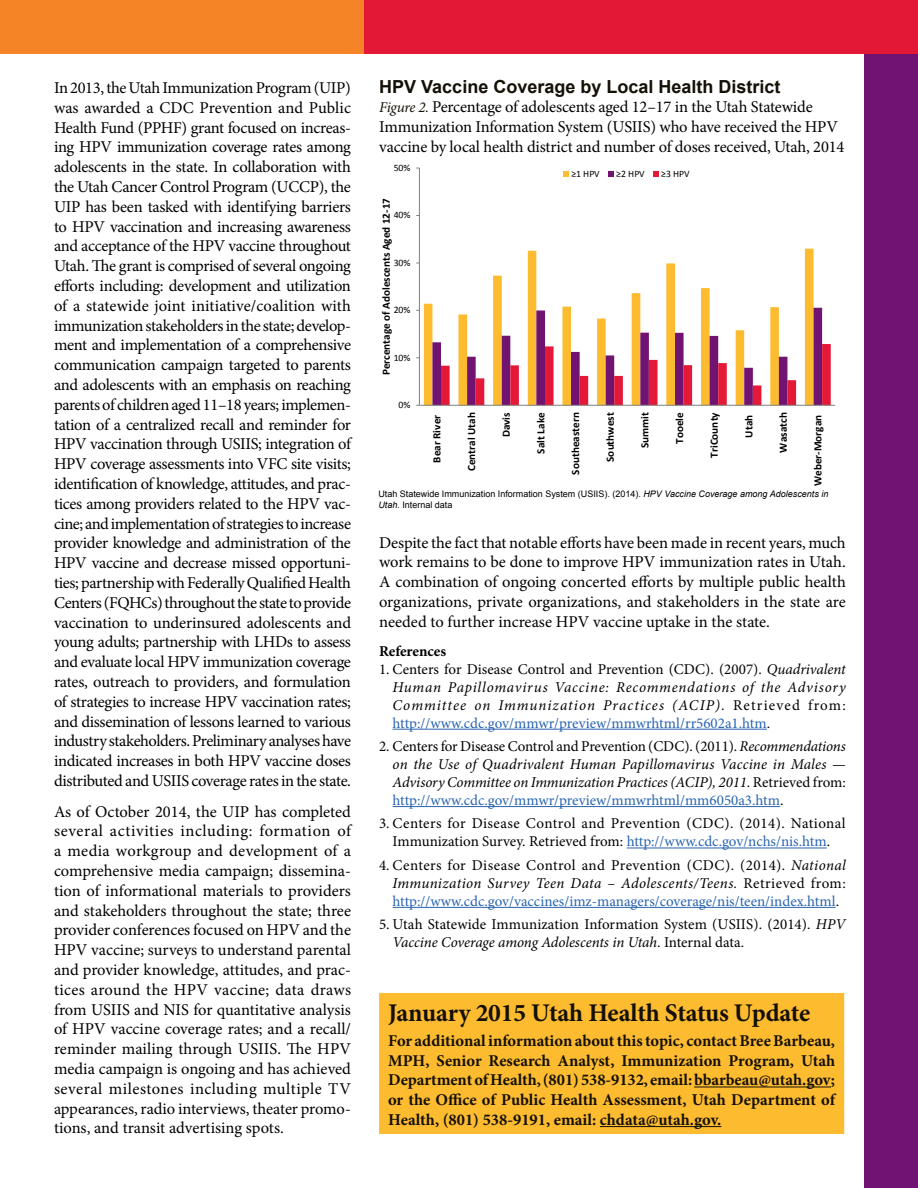
<style>
.page{position:relative;width:918px;height:1188px;background:#fff}
.page>*{position:absolute;margin:0;border:0;box-sizing:border-box;transform-origin:0 0}
.t1{font:700 25.5px "Minion Pro";letter-spacing:-.01em;color:#141006}
.t2{font:700 18px "Arial";color:#141006}
.t3{font:16.5px/19.8px "Minion Pro";letter-spacing:-.01em;color:#000;text-align:justify}
.t4{font:700 16.5px/19.8px "Minion Pro";color:#141006;text-align:justify}
.t5{font:italic 15px/18px "Minion Pro";letter-spacing:.02em;color:#000;text-align:justify}
.t6{font:15px/18px "Minion Pro";letter-spacing:.005em;color:#000;text-align:center}
.t7{font:15px/18px "Minion Pro";color:#2964b0;text-align:justify}
.t8{font:700 15px "Minion Pro";letter-spacing:-.005em;color:#000}
.t9{font:700 11.1px "Calibri";color:#000}
.t10{font:9.75px "Calibri";letter-spacing:-.005em;color:#000}
.t11{font:9px/10.8px "Arial";color:#000}
.s1{font-style:italic;font-size:15px;color:#141006}
.s2{font-style:italic}
.s3{font-style:normal}
.s4{font-style:normal;color:#2964b0}
.s5{color:#2964b0}
.s6{color:#000}
.s7{font-style:italic;color:#000}
</style>
<div class="page">
<div style="left:864px;top:53px;width:54px;height:1135px;background:#711471"></div>
<div style="left:358px;top:0;width:560px;height:54px;background:#e31837"></div>
<div style="left:0;top:0;width:363px;height:54px;background:#f58427"></div>
<div style="left:380px;top:994px;width:463px;height:139px;background:#fdbb30"></div>
<hr style="left:694px;top:1087px;width:137px;height:1px;background:#141006">
<hr style="left:600px;top:1126px;width:121px;height:1px;background:#141006">
<div style="left:379px;top:993px;width:465px;height:141px;border:2px solid #fdbb30"></div>
<hr style="left:393px;top:729px;width:374px;height:1px;background:#2964b0">
<hr style="left:393px;top:806px;width:387px;height:1px;background:#2964b0">
<hr style="left:627px;top:848px;width:200px;height:1px;background:#2964b0">
<hr style="left:393px;top:907px;width:443px;height:1px;background:#2964b0">
<svg style="left:424px;top:249px;width:390px;height:156px"></svg>
<svg style="left:432px;top:308px;width:399px;height:97px"></svg>
<hr style="left:419px;top:168px;width:1px;height:237px;background:#7f7f7f">
<hr style="left:419px;top:405px;width:416px;height:1px;background:#7f7f7f">
<svg style="left:564px;top:171px;width:5px;height:6px"></svg>
<svg style="left:609px;top:171px;width:5px;height:6px"></svg>
<svg style="left:654px;top:171px;width:5px;height:6px"></svg>
<p class="t3" style="left:54px;top:78px;width:299px">In 2013, the Utah Immunization Program (UIP) was awarded a CDC Prevention and Public Health Fund (PPHF) grant focused on increas&shy;ing HPV immunization coverage rates among adolescents in the state. In collaboration with the Utah Cancer Control Program (UCCP), the UIP has been tasked with identifying barriers to HPV vaccination and increasing awareness and acceptance of the HPV vaccine throughout Utah. The grant is comprised of several ongoing efforts including: development and utilization of a statewide joint initiative/coalition with immunization stakeholders in the state; develop&shy;ment and implementation of a comprehensive communication campaign targeted to parents and adolescents with an emphasis on reaching parents of children aged 11–18 years; implemen&shy;tation of a centralized recall and reminder for HPV vaccination through USIIS; integration of HPV coverage assessments into VFC site visits; identification of knowledge, attitudes, and prac&shy;tices among providers related to the HPV vac&shy;cine; and implementation of strategies to increase provider knowledge and administration of the HPV vaccine and decrease missed opportuni&shy;ties; partnership with Federally Qualified Health Centers (FQHCs) throughout the state to provide vaccination to underinsured adolescents and young adults; partnership with LHDs to assess and evaluate local HPV immunization coverage rates, outreach to providers, and formulation of strategies to increase HPV vaccination rates; and dissemination of lessons learned to various industry stakeholders. Preliminary analyses have indicated increases in both HPV vaccine doses distributed and USIIS coverage rates in the state.</p>
<p class="t3" style="left:54px;top:802px;width:299px">As of October 2014, the UIP has completed several activities including: formation of a media workgroup and development of a comprehensive media campaign; dissemina&shy;tion of informational materials to providers and stakeholders throughout the state; three provider conferences focused on HPV and the HPV vaccine; surveys to understand parental and provider knowledge, attitudes, and prac&shy;tices around the HPV vaccine; data draws from USIIS and NIS for quantitative analysis of HPV vaccine coverage rates; and a recall/ reminder mailing through USIIS. The HPV media campaign is ongoing and has achieved several milestones including multiple TV appearances, radio interviews, theater promo&shy;tions, and transit advertising spots.</p>
<p class="t2" style="left:379px;top:74px;width:403px">HPV Vaccine Coverage by Local Health District</p>
<p class="t3" style="left:379px;top:97px;width:467px;text-align:left"><span class="s1">Figure 2.</span> Percentage of adolescents aged 12–17 in the Utah Statewide<br>Immunization Information System (USIIS) who have received the HPV vaccine by local health district and number of doses received, Utah, 2014</p>
<p class="t10" style="left:394px;top:161px;width:18px">50%</p>
<p class="t9" style="left:379px;top:375px;width:178px;rotate:-90deg">Percentage of Adolescents Aged 12-17</p>
<p class="t10" style="left:394px;top:209px;width:18px">40%</p>
<p class="t10" style="left:394px;top:256px;width:18px">30%</p>
<p class="t10" style="left:394px;top:304px;width:18px">20%</p>
<p class="t10" style="left:394px;top:351px;width:18px">10%</p>
<p class="t10" style="left:399px;top:399px;width:13px">0%</p>
<p class="t10" style="left:571px;top:167px;width:30px">≥1 HPV</p>
<p class="t10" style="left:616px;top:167px;width:30px">≥2 HPV</p>
<p class="t10" style="left:661px;top:167px;width:30px">≥3 HPV</p>
<p class="t9" style="left:430px;top:463px;width:49px;rotate:-90deg">Bear River</p>
<p class="t9" style="left:464px;top:471px;width:60px;rotate:-90deg">Central Utah</p>
<p class="t9" style="left:499px;top:437px;width:27px;rotate:-90deg">Davis</p>
<p class="t9" style="left:534px;top:454px;width:43px;rotate:-90deg">Salt Lake</p>
<p class="t9" style="left:568px;top:475px;width:64px;rotate:-90deg">Southeastern</p>
<p class="t9" style="left:603px;top:462px;width:51px;rotate:-90deg">Southwest</p>
<p class="t9" style="left:638px;top:448px;width:38px;rotate:-90deg">Summit</p>
<p class="t9" style="left:672px;top:444px;width:33px;rotate:-90deg">Tooele</p>
<p class="t9" style="left:707px;top:458px;width:47px;rotate:-90deg">TriCounty</p>
<p class="t9" style="left:742px;top:438px;width:24px;rotate:-90deg">Utah</p>
<p class="t9" style="left:776px;top:453px;width:42px;rotate:-90deg">Wasatch</p>
<p class="t9" style="left:811px;top:486px;width:73px;rotate:-90deg">Weber-Morgan</p>
<p class="t11" style="left:378px;top:489px;width:452px">Utah Statewide Immunization Information System (USIIS). (2014). <span class="s2">HPV Vaccine Coverage among Adolescents in<br>Utah.</span> Internal data</p>
<p class="t3" style="left:379px;top:533px;width:468px">Despite the fact that notable efforts have been made in recent years, much work remains to be done to improve HPV immunization rates in Utah.<br>A combination of ongoing concerted efforts by multiple public health organizations, private organizations, and stakeholders in the state are needed to further increase HPV vaccine uptake in the state.</p>
<p class="t8" style="left:379px;top:640px;width:69px">References</p>
<p class="t5" style="left:393px;top:660px;width:455px;text-indent:-14px"><span class="s3">1. Centers for Disease Control and Prevention (CDC). (2007).</span> Quadrivalent Human Papillomavirus Vaccine: Recommendations of the Advisory Committee on Immunization Practices (ACIP). <span class="s3">Retrieved from: </span><span class="s4">http://www.cdc.gov/mmwr/preview/mmwrhtml/rr5602a1.htm</span><span class="s3">.</span></p>
<p class="t5" style="left:393px;top:737px;width:455px;text-indent:-14px"><span class="s3">2. Centers for Disease Control and Prevention (CDC). (2011).</span> Recommendations on the Use of Quadrivalent Human Papillomavirus Vaccine in Males — Advisory Committee on Immunization Practices (ACIP), 2011. <span class="s3">Retrieved from: </span><span class="s4">http://www.cdc.gov/mmwr/preview/mmwrhtml/mm6050a3.htm</span><span class="s3">.</span></p>
<p class="t6" style="left:379px;top:815px;width:468px">3. Centers for Disease Control and Prevention (CDC). (2014). National<br>Immunization Survey. Retrieved from: <span class="s5">http://www.cdc.gov/nchs/nis.htm</span>.</p>
<p class="t7" style="left:393px;top:856px;width:455px;text-indent:-14px"><span class="s6">4. Centers for Disease Control and Prevention (CDC). (2014).</span> <span class="s7">National Immunization Survey Teen Data – Adolescents/Teens.</span> <span class="s6">Retrieved from: </span>http://www.cdc.gov/vaccines/imz-managers/coverage/nis/teen/index.html<span class="s6">.</span></p>
<p class="t6" style="left:393px;top:916px;width:455px;text-align:left;text-indent:-14px">5. Utah Statewide Immunization Information System (USIIS). (2014). <span class="s2">HPV<br>Vaccine Coverage among Adolescents in Utah</span>. Internal data.</p>
<p class="t1" style="left:388px;top:994px;width:424px">January 2015 Utah Health Status Update</p>
<p class="t4" style="left:388px;top:1030px;width:449px">For additional information about this topic, contact Bree Barbeau, MPH, Senior Research Analyst, Immunization Program, Utah Department of Health, (801) 538-9132, email: bbarbeau@utah.gov; or the Office of Public Health Assessment, Utah Department of Health, (801) 538-9191, email: chdata@utah.gov.</p>
</div>
